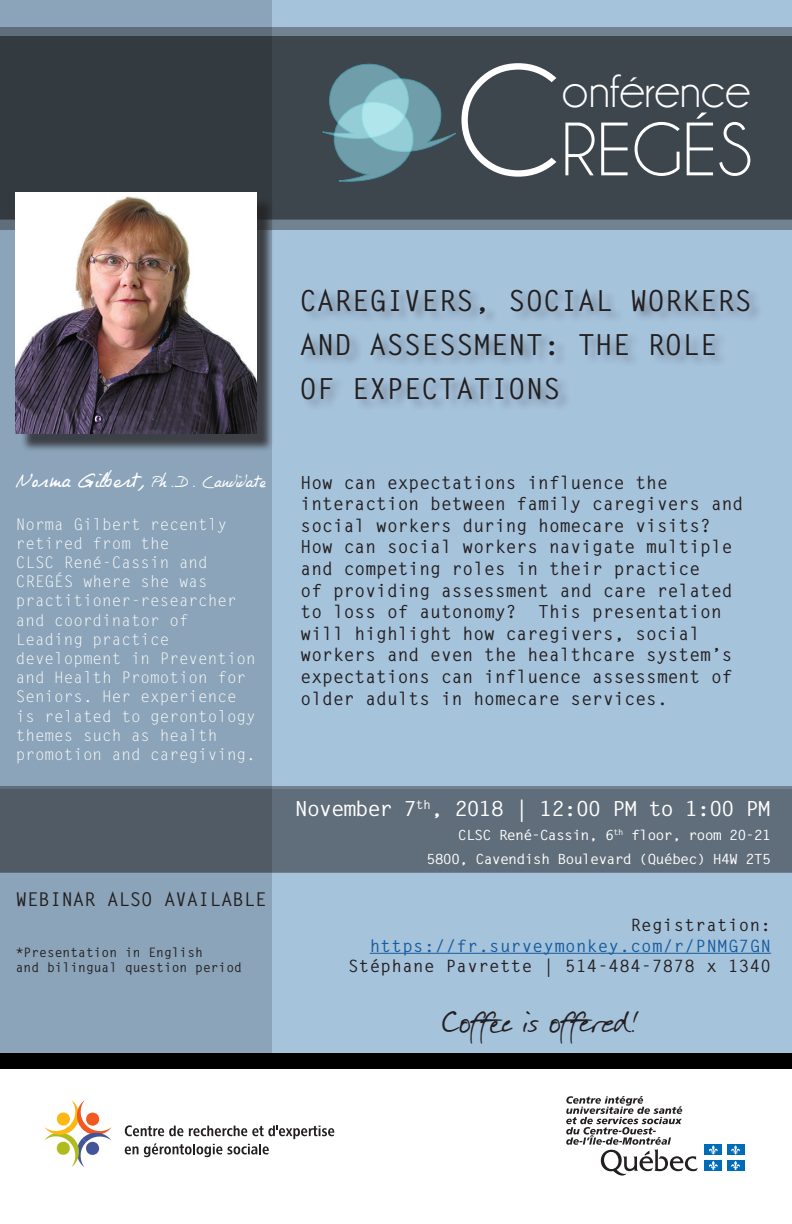
<style>
.page{position:relative;width:792px;height:1224px;background:#fff}
.page>*{position:absolute;margin:0;border:0;box-sizing:border-box;transform-origin:0 0}
.t1{font:76.4px "Champagne&Limousines";color:#fff}
.t2{font:50px "Champagne&Limousines";color:#fff}
.t3{font:38px "Darkwoman";color:#231f20}
.t4{font:700 29px/44px "Letter Gothic Std";color:#231f20}
.t5{font:700 20.8px "Letter Gothic Std";letter-spacing:-.06em;color:#fff;scale:1.08 1}
.t6{font:700 19px "Letter Gothic Std";color:#231f20}
.t7{font:700 18px/21.6px "Letter Gothic Std";color:#231f20}
.t8{font:700 17px "Letter Gothic Std";letter-spacing:.02em;color:#231f20}
.t9{font:700 17px "Letter Gothic Std";letter-spacing:.02em;color:#175d9e}
.t10{font:16px/19.2px "Letter Gothic Std";color:#fff}
.t11{font:700 14px/24px "Letter Gothic Std";letter-spacing:-.06em;color:#fff;text-align:right;scale:1.08 1}
.t12{font:700 13px/15.6px "Letter Gothic Std";color:#231f20}
.t13{font:13px "Philing";color:#fff}
.s1{font-size:160.5px}
.s2{font-size:16px}
</style>
<div class="page">
<div style="left:0;top:0;width:792px;height:1053px;background:#a6c3dc"></div>
<div style="left:0;top:27px;width:792px;height:203px;background:#728291"></div>
<div style="left:272px;top:36px;width:520px;height:184px;background:#3d454d"></div>
<div style="left:0;top:786px;width:792px;height:87px;background:#728291"></div>
<div style="left:0;top:789px;width:792px;height:83px;background:#606d7a"></div>
<div style="left:301px;top:288px;width:462px;height:124px;background:#231f20;opacity:.4"></div>
<svg style="left:125px;top:1125px;width:209px;height:32px"></svg>
<svg style="left:44px;top:1100px;width:68px;height:67px"></svg>
<svg style="left:299px;top:55px;width:166px;height:145px"></svg>
<hr style="left:370px;top:953px;width:401px;height:1px;background:#175d9e">
<div style="left:0;top:1054px;width:792px;height:15px;background:#000"></div>
<svg style="left:0;top:0;width:272px;height:1053px;fill:#8ba4b9"></svg>
<div style="left:21px;top:197px;width:253px;height:255px;background:#231f20;opacity:.75"></div>
<img style="left:16px;top:193px;width:240px;height:240px">
<svg style="left:566px;top:1096px;width:132px;height:80px"></svg>
<div style="left:705px;top:1145px;width:17px;height:10px;background:#006cb7"></div>
<svg style="left:709px;top:1145px;width:9px;height:10px"></svg>
<div style="left:727px;top:1145px;width:17px;height:10px;background:#006cb7"></div>
<svg style="left:731px;top:1145px;width:9px;height:10px"></svg>
<div style="left:705px;top:1160px;width:17px;height:11px;background:#006cb7"></div>
<svg style="left:709px;top:1161px;width:9px;height:9px"></svg>
<div style="left:727px;top:1160px;width:17px;height:11px;background:#006cb7"></div>
<svg style="left:731px;top:1161px;width:9px;height:9px"></svg>
<h1 class="t1" style="left:456px;top:111px;width:298px"><span class="s1">C</span>REGÉS</h1>
<h2 class="t2" style="left:562px;top:65px;width:191px">onférence</h2>
<p class="t13" style="left:16px;top:474px;width:251px"><span class="s2">Norma Gilbert,</span> Ph.D. (andidate</p>
<p class="t10" style="left:16px;top:515px;width:242px">Norma Gilbert recently retired from the<br>CLSC René-Cassin and<br>CREGÉS where she was practitioner-researcher and coordinator of<br>Leading practice development in Prevention and Health Promotion for<br>Seniors. Her experience is related to gerontology themes such as health promotion and caregiving.</p>
<p class="t6" style="left:16px;top:887px;width:252px">WEBINAR ALSO AVAILABLE</p>
<p class="t12" style="left:16px;top:945px;width:228px">*Presentation in English<br>and bilingual question period</p>
<h3 class="t4" style="left:300px;top:279px;width:454px">CAREGIVERS, SOCIAL WORKERS<br>AND ASSESSMENT: THE ROLE<br>OF EXPECTATIONS</h3>
<p class="t7" style="left:301px;top:472px;width:444px">How can expectations influence the interaction between family caregivers and social workers during homecare visits?<br>How can social workers navigate multiple and competing roles in their practice<br>of providing assessment and care related to loss of autonomy? This presentation will highlight how caregivers, social workers and even the healthcare system’s expectations can influence assessment of older adults in homecare services.</p>
<p class="t5" style="left:295px;top:796px;width:443px">November 7<sup>th</sup>, 2018 | 12:00 PM to 1:00 PM</p>
<p class="t11" style="left:426px;top:823px;width:321px">CLSC René-Cassin, 6<sup>th</sup> floor, room 20-21<br>5800, Cavendish Boulevard (Québec) H4W 2T5</p>
<p class="t8" style="left:630px;top:915px;width:142px">Registration:</p>
<p class="t9" style="left:370px;top:935px;width:403px">https://fr.surveymonkey.com/r/PNMG7GN</p>
<p class="t8" style="left:348px;top:955px;width:425px">Stéphane Pavrette | 514-484-7878 x 1340</p>
<h3 class="t3" style="left:443px;top:996px;width:196px">Coffee is offered!</h3>
</div>
